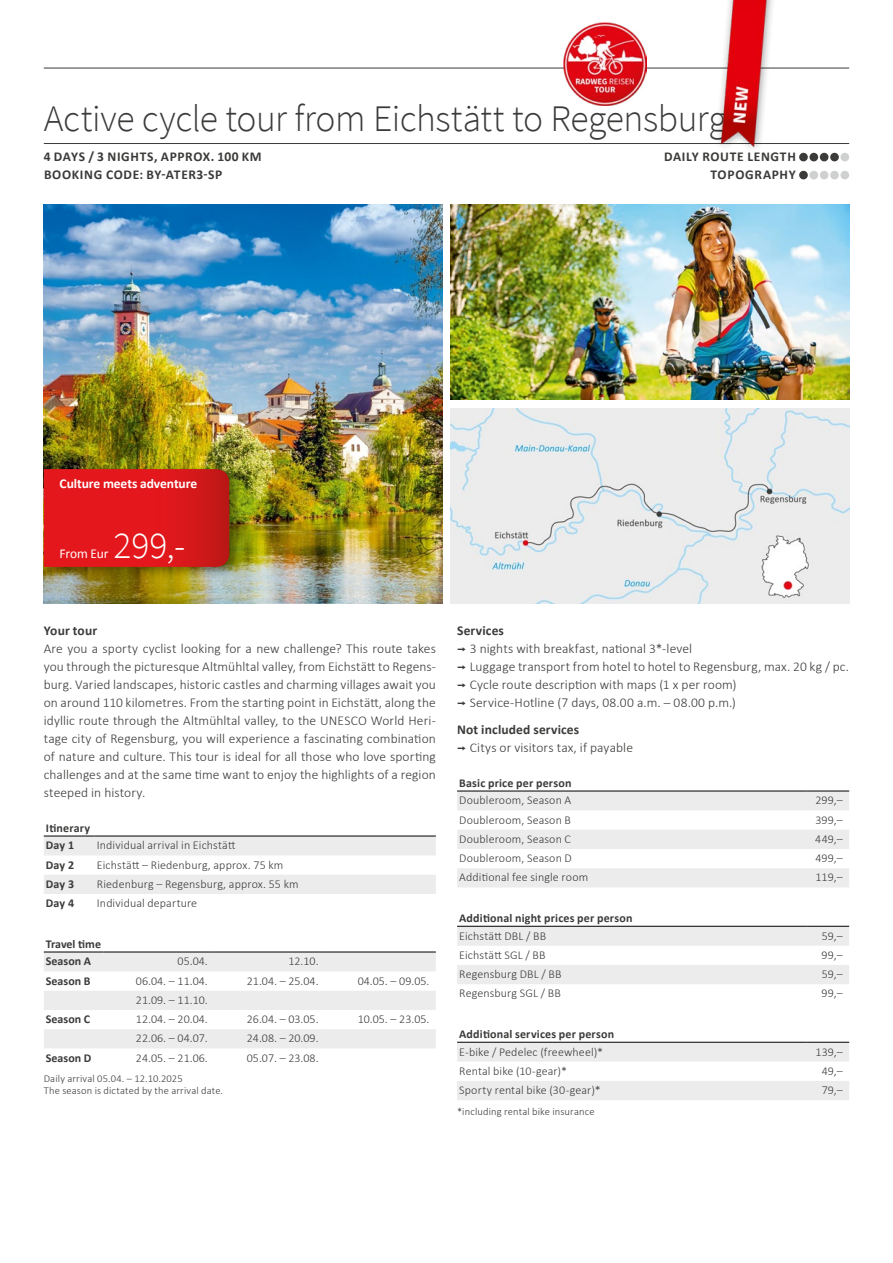
<style>
.page{position:relative;width:893px;height:1263px;background:#fff}
.page>*{position:absolute;margin:0;border:0;box-sizing:border-box;transform-origin:0 0}
.t1{font:300 37.5px "Source Sans Pro";letter-spacing:-.01em;color:#3b3b3a}
.t2{font:300 37.5px "Source Sans Pro";color:#fff}
.t3{font:300 13.5px/18px "Calibri";letter-spacing:.005em;color:#3b3b3a}
.t4{font:700 13.5px/18px "Calibri";letter-spacing:.05em;color:#3b3b3a}
.t5{font:700 13.5px "Calibri";letter-spacing:-.005em;color:#fff}
.t6{font:700 13.5px "Calibri";letter-spacing:.005em;color:#3b3b3a}
.t7{font:13.5px "Calibri";letter-spacing:-.01em;color:#fff}
.t8{font:300 12px "Calibri";letter-spacing:.01em;color:#3b3b3a}
.t9{font:700 12px/17.7px "Calibri";letter-spacing:.015em;color:#3b3b3a}
.t10{font:300 10.5px/12px "Calibri";letter-spacing:.015em;color:#3b3b3a}
.s1{font-weight:700}
.s2{font-family:"Interstate";font-weight:400}
</style>
<div class="page">
<img style="left:44px;top:204px;width:398px;height:400px">
<img style="left:451px;top:204px;width:398px;height:196px">
<img style="left:451px;top:408px;width:398px;height:196px">
<div style="left:40px;top:463px;width:204px;height:116px;background:#000;opacity:.45"></div>
<svg style="left:44px;top:469px;width:185px;height:98px;background:#dc171b"></svg>
<hr style="left:44px;top:143px;width:805px;height:1px;background:#3b3b3a">
<hr style="left:44px;top:68px;width:805px;height:1px;background:#3b3b3a">
<div style="left:799px;top:153px;width:9px;height:8px;background:#3b3b3a;border-radius:50%"></div>
<div style="left:809px;top:153px;width:9px;height:8px;background:#3b3b3a;border-radius:50%"></div>
<div style="left:820px;top:153px;width:8px;height:8px;background:#3b3b3a;border-radius:50%"></div>
<div style="left:830px;top:153px;width:9px;height:8px;background:#3b3b3a;border-radius:50%"></div>
<div style="left:840px;top:153px;width:9px;height:8px;background:#cfd0d0;border-radius:50%"></div>
<div style="left:799px;top:171px;width:9px;height:8px;background:#3b3b3a;border-radius:50%"></div>
<div style="left:809px;top:171px;width:9px;height:8px;background:#cfd0d0;border-radius:50%"></div>
<div style="left:820px;top:171px;width:8px;height:8px;background:#cfd0d0;border-radius:50%"></div>
<div style="left:830px;top:171px;width:9px;height:8px;background:#cfd0d0;border-radius:50%"></div>
<div style="left:840px;top:171px;width:9px;height:8px;background:#cfd0d0;border-radius:50%"></div>
<img style="left:564px;top:23px;width:83px;height:83px">
<img style="left:711px;top:0;width:68px;height:149px">
<svg style="left:44px;top:837px;width:392px;height:57px"></svg>
<hr style="left:44px;top:836px;width:51px;height:1px;background:#000">
<hr style="left:95px;top:836px;width:341px;height:1px;background:#000">
<svg style="left:44px;top:953px;width:392px;height:95px"></svg>
<hr style="left:44px;top:952px;width:59px;height:1px;background:#000">
<hr style="left:103px;top:952px;width:111px;height:1px;background:#000">
<hr style="left:214px;top:952px;width:111px;height:1px;background:#000">
<hr style="left:325px;top:952px;width:111px;height:1px;background:#000">
<svg style="left:457px;top:792px;width:392px;height:95px"></svg>
<hr style="left:457px;top:791px;width:349px;height:1px;background:#000">
<hr style="left:806px;top:791px;width:43px;height:1px;background:#000">
<svg style="left:457px;top:927px;width:392px;height:57px"></svg>
<hr style="left:457px;top:926px;width:349px;height:1px;background:#000">
<hr style="left:806px;top:926px;width:43px;height:1px;background:#000">
<svg style="left:457px;top:1043px;width:392px;height:57px"></svg>
<hr style="left:457px;top:1042px;width:349px;height:1px;background:#000">
<hr style="left:806px;top:1042px;width:43px;height:1px;background:#000">
<h1 class="t1" style="left:44px;top:96px;width:684px">Active cycle tour from Eichstätt to Regensburg</h1>
<p class="t4" style="left:44px;top:147px;width:219px">4 DAYS / 3 NIGHTS, APPROX. 100 KM<br>BOOKING CODE: BY-ATER3-SP</p>
<p class="t4" style="left:664px;top:147px;width:133px;text-align:right">DAILY ROUTE LENGTH<br>TOPOGRAPHY</p>
<p class="t5" style="left:60px;top:474px;width:139px">Culture meets adventure</p>
<h1 class="t2" style="left:114px;top:522px;width:73px">299,-</h1>
<p class="t7" style="left:60px;top:544px;width:50px">From Eur</p>
<p class="t6" style="left:44px;top:621px;width:55px">Your tour</p>
<p class="t3" style="left:44px;top:640px;width:394px;text-align:justify">Are you a sporty cyclist looking for a new challenge? This route takes you through the picturesque Altmühltal valley, from Eichstätt to Regens&shy;burg. Varied landscapes, historic castles and charming villages await you on around 110 kilometres. From the starting point in Eichstätt, along the idyllic route through the Altmühltal valley, to the UNESCO World Heri&shy;tage city of Regensburg, you will experience a fascinating combination of nature and culture. This tour is ideal for all those who love sporting challenges and at the same time want to enjoy the highlights of a region steeped in history.</p>
<p class="t9" style="left:46px;top:818px;width:46px">Itinerary<br>Day 1</p>
<p class="t8" style="left:97px;top:838px;width:140px">Individual arrival in Eichstätt</p>
<p class="t9" style="left:46px;top:855px;width:30px">Day 2</p>
<p class="t8" style="left:97px;top:857px;width:188px">Eichstätt – Riedenburg, approx. 75 km</p>
<p class="t9" style="left:46px;top:875px;width:30px">Day 3</p>
<p class="t8" style="left:97px;top:876px;width:203px">Riedenburg – Regensburg, approx. 55 km</p>
<p class="t9" style="left:46px;top:894px;width:30px">Day 4</p>
<p class="t8" style="left:97px;top:896px;width:102px">Individual departure</p>
<p class="t9" style="left:46px;top:934px;width:57px">Travel time<br>Season A</p>
<p class="t8" style="left:178px;top:954px;width:32px">05.04.</p>
<p class="t8" style="left:288px;top:954px;width:32px">12.10.</p>
<p class="t9" style="left:46px;top:971px;width:46px">Season B</p>
<p class="t8" style="left:136px;top:973px;width:73px">06.04. – 11.04.</p>
<p class="t8" style="left:247px;top:973px;width:73px">21.04. – 25.04.</p>
<p class="t8" style="left:358px;top:973px;width:73px">04.05. – 09.05.</p>
<p class="t8" style="left:136px;top:992px;width:73px">21.09. – 11.10.</p>
<p class="t9" style="left:46px;top:1010px;width:46px">Season C</p>
<p class="t8" style="left:136px;top:1012px;width:73px">12.04. – 20.04.</p>
<p class="t8" style="left:247px;top:1012px;width:73px">26.04. – 03.05.</p>
<p class="t8" style="left:358px;top:1012px;width:73px">10.05. – 23.05.</p>
<p class="t8" style="left:136px;top:1031px;width:73px">22.06. – 04.07.</p>
<p class="t8" style="left:247px;top:1031px;width:73px">24.08. – 20.09.</p>
<p class="t9" style="left:46px;top:1048px;width:47px">Season D</p>
<p class="t8" style="left:136px;top:1050px;width:73px">24.05. – 21.06.</p>
<p class="t8" style="left:247px;top:1050px;width:73px">05.07. – 23.08.</p>
<p class="t10" style="left:44px;top:1073px;width:181px">Daily arrival 05.04. – 12.10.2025<br>The season is dictated by the arrival date.</p>
<p class="t3" style="left:457px;top:622px;width:394px"><span class="s1">Services<br></span><span class="s2">¬</span> 3 nights with breakfast, national 3*-level<br><span class="s2">¬</span> Luggage transport from hotel to hotel to Regensburg, max. 20 kg / pc. <span class="s2">¬</span> Cycle route description with maps (1 x per room)<br><span class="s2">¬</span> Service-Hotline (7 days, 08.00 a.m. – 08.00 p.m.)</p>
<p class="t3" style="left:457px;top:721px;width:177px"><span class="s1">Not included services<br></span><span class="s2">¬</span> Citys or visitors tax, if payable</p>
<p class="t9" style="left:459px;top:773px;width:114px">Basic price per person</p>
<p class="t8" style="left:459px;top:793px;width:114px">Doubleroom, Season A</p>
<p class="t8" style="left:815px;top:793px;width:29px">299,–</p>
<p class="t8" style="left:459px;top:812px;width:113px">Doubleroom, Season B</p>
<p class="t8" style="left:815px;top:812px;width:29px">399,–</p>
<p class="t8" style="left:459px;top:831px;width:113px">Doubleroom, Season C</p>
<p class="t8" style="left:815px;top:831px;width:29px">449,–</p>
<p class="t8" style="left:459px;top:851px;width:114px">Doubleroom, Season D</p>
<p class="t8" style="left:815px;top:851px;width:29px">499,–</p>
<p class="t8" style="left:459px;top:870px;width:130px">Additional fee single room</p>
<p class="t8" style="left:816px;top:870px;width:29px">119,–</p>
<p class="t9" style="left:459px;top:909px;width:175px">Additional night prices per person</p>
<p class="t8" style="left:459px;top:928px;width:88px">Eichstätt DBL / BB</p>
<p class="t8" style="left:822px;top:928px;width:22px">59,–</p>
<p class="t8" style="left:459px;top:947px;width:88px">Eichstätt SGL / BB</p>
<p class="t8" style="left:822px;top:947px;width:23px">99,–</p>
<p class="t8" style="left:459px;top:967px;width:104px">Regensburg DBL / BB</p>
<p class="t8" style="left:822px;top:967px;width:22px">59,–</p>
<p class="t8" style="left:459px;top:986px;width:103px">Regensburg SGL / BB</p>
<p class="t8" style="left:822px;top:986px;width:23px">99,–</p>
<p class="t9" style="left:459px;top:1025px;width:156px">Additional services per person</p>
<p class="t8" style="left:459px;top:1044px;width:145px">E-bike / Pedelec (freewheel)*</p>
<p class="t8" style="left:815px;top:1044px;width:29px">139,–</p>
<p class="t8" style="left:459px;top:1063px;width:109px">Rental bike (10-gear)*</p>
<p class="t8" style="left:822px;top:1063px;width:22px">49,–</p>
<p class="t8" style="left:459px;top:1083px;width:143px">Sporty rental bike (30-gear)*</p>
<p class="t8" style="left:822px;top:1083px;width:23px">79,–</p>
<p class="t10" style="left:457px;top:1105px;width:139px">*including rental bike insurance</p>
</div>
